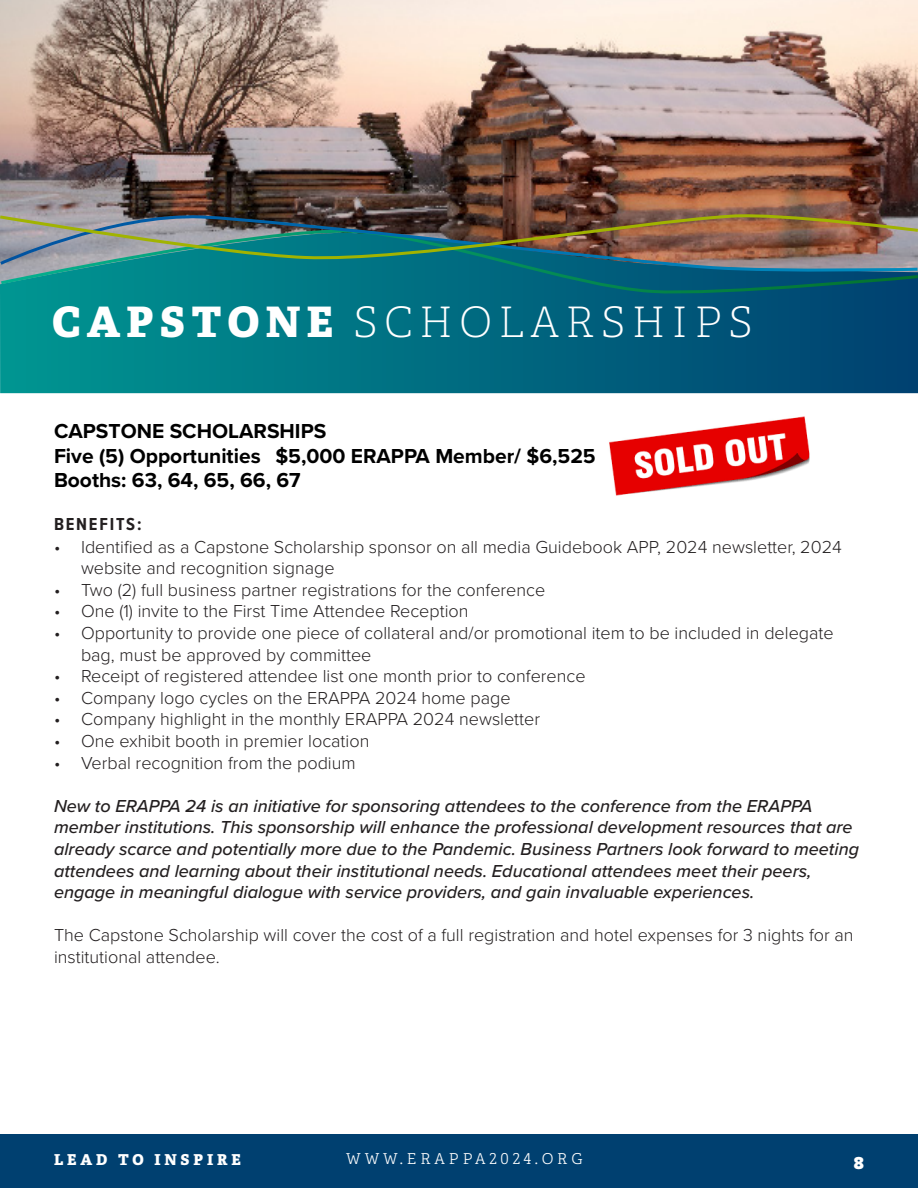
<style>
.page{position:relative;width:918px;height:1188px;background:#fff}
.page>*{position:absolute;margin:0;border:0;box-sizing:border-box;transform-origin:0 0}
.t1{font:42px "Adelle PE Th";letter-spacing:.15em;color:#fff}
.t2{font:700 21px/24.5px "Proxima Nova";color:#000}
.Paragraph{font:300 18px/21.6px "Proxima Nova";color:#231f20}
.Paragraph-2{font:italic 500 18px/21.6px "Proxima Nova";color:#231f20}
.t3{font:700 18px "Proxima Nova Cond";letter-spacing:.1em;color:#231f20}
.t4{font:900 18px "Proxima Nova Cond";color:#fff}
.t5{font:15px "Adelle PE Lt";letter-spacing:.26em;color:#fff}
.t6{font:15px "Adelle PE Eb";letter-spacing:.26em;color:#fff}
.s1{font-family:"Adelle PE Eb"}
</style>
<div class="page">
<div style="left:0;top:1134px;width:918px;height:54px;background:#004070"></div>
<img style="left:0;top:0;width:918px;height:210px">
<svg style="left:0;top:299px;width:918px;height:94px;background:#006b80"></svg>
<svg style="left:0;top:275px;width:918px;height:24px;background:#016d7e"></svg>
<svg style="left:0;top:265px;width:918px;height:10px;background:#16778a"></svg>
<img style="left:0;top:210px;width:918px;height:55px">
<img style="left:609px;top:416px;width:201px;height:80px">
<p class="t1" style="left:53px;top:293px;width:702px"><span class="s1">CAPSTONE</span> SCHOLARSHIPS</p>
<p class="t2" style="left:54px;top:419px;width:672px">CAPSTONE SCHOLARSHIPS<br>Five (5) Opportunities $5,000 ERAPPA Member/ $6,525 Non Member<br>Booths: 63, 64, 65, 66, 67</p>
<p class="t3" style="left:54px;top:511px;width:89px">BENEFITS:</p>
<p class="Paragraph" style="left:81px;top:535px;width:762px;text-indent:-27px">• Identified as a Capstone Scholarship sponsor on all media Guidebook APP, 2024 newsletter, 2024 website and recognition signage</p>
<p class="Paragraph" style="left:54px;top:578px;width:493px">• Two (2) full business partner registrations for the conference</p>
<p class="Paragraph" style="left:54px;top:600px;width:416px">• One (1) invite to the First Time Attendee Reception</p>
<p class="Paragraph" style="left:81px;top:621px;width:754px;text-indent:-27px">• Opportunity to provide one piece of collateral and/or promotional item to be included in delegate bag, must be approved by committee</p>
<p class="Paragraph" style="left:54px;top:664px;width:533px">• Receipt of registered attendee list one month prior to conference</p>
<p class="Paragraph" style="left:54px;top:686px;width:458px">• Company logo cycles on the ERAPPA 2024 home page</p>
<p class="Paragraph" style="left:54px;top:708px;width:488px">• Company highlight in the monthly ERAPPA 2024 newsletter</p>
<p class="Paragraph" style="left:54px;top:729px;width:317px">• One exhibit booth in premier location</p>
<p class="Paragraph" style="left:54px;top:751px;width:303px">• Verbal recognition from the podium</p>
<p class="Paragraph-2" style="left:54px;top:794px;width:807px">New to ERAPPA 24 is an initiative for sponsoring attendees to the conference from the ERAPPA member institutions. This sponsorship will enhance the professional development resources that are already scarce and potentially more due to the Pandemic. Business Partners look forward to meeting attendees and learning about their institutional needs. Educational attendees meet their peers, engage in meaningful dialogue with service providers, and gain invaluable experiences.</p>
<p class="Paragraph" style="left:54px;top:924px;width:801px">The Capstone Scholarship will cover the cost of a full registration and hotel expenses for 3 nights for an institutional attendee.</p>
<p class="t6" style="left:54px;top:1149px;width:188px">LEAD TO INSPIRE</p>
<p class="t5" style="left:346px;top:1148px;width:238px">WWW.ERAPPA2024.ORG</p>
<p class="t4" style="left:854px;top:1150px;width:12px">8</p>
</div>
